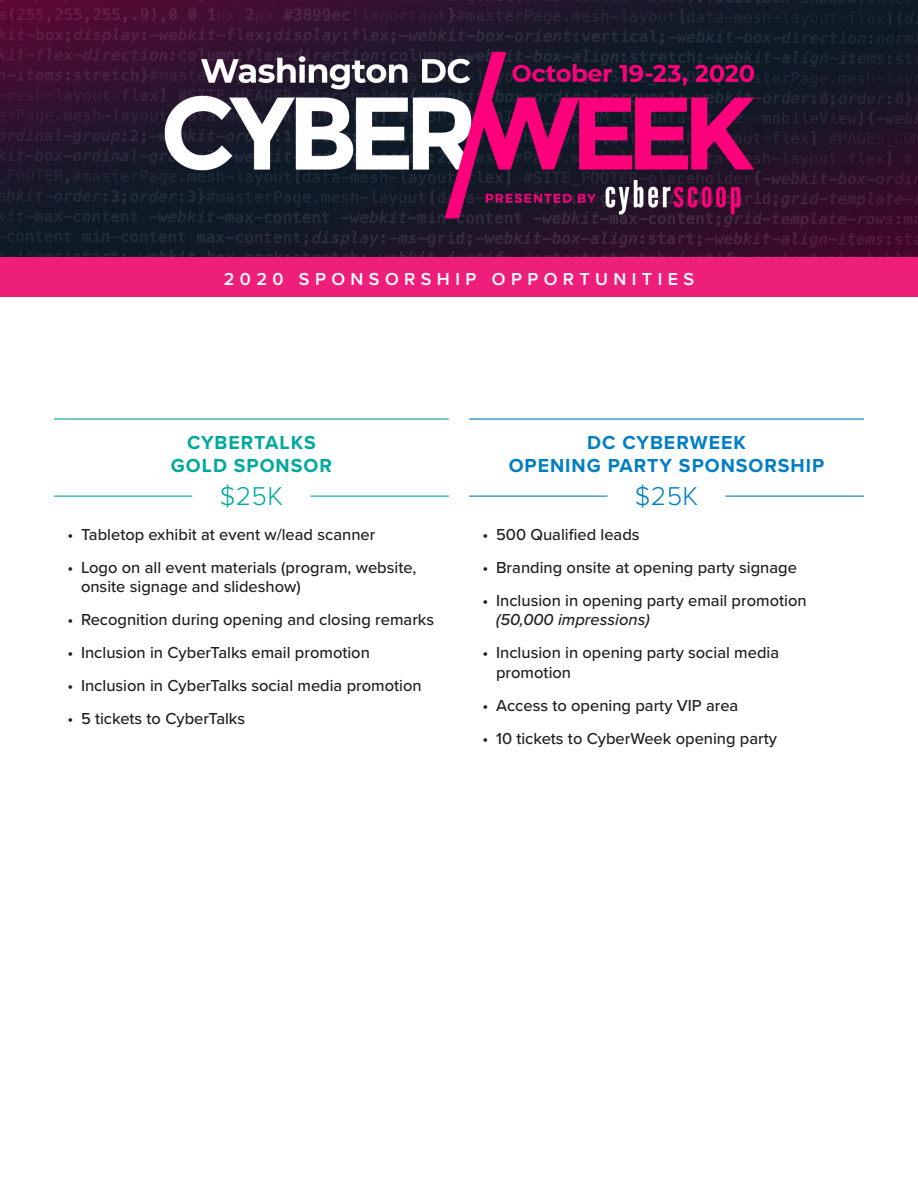
<style>
.page{position:relative;width:918px;height:1188px;background:#fff}
.page>*{position:absolute;margin:0;border:0;box-sizing:border-box;transform-origin:0 0}
.t1{font:300 26.7px "Proxima Nova";color:#00a99d}
.t2{font:300 26.7px "Proxima Nova";color:#007ec5}
.t3{font:700 19.5px/22.5px "Proxima Nova";letter-spacing:.05em;color:#007ec5;text-align:center}
.t4{font:700 19.5px/22.5px "Proxima Nova";letter-spacing:.05em;color:#00a99d;text-align:center}
.t5{font:600 18px "Proxima Nova";letter-spacing:.3em;color:#fff}
.t6{font:500 16.5px/19.5px "Proxima Nova";color:#231f20}
.s1{font-style:italic}
</style>
<div class="page">
<hr style="left:54px;top:496px;width:138px;height:1px;background:#00a99d">
<hr style="left:310px;top:496px;width:139px;height:1px;background:#00a99d">
<hr style="left:54px;top:418px;width:395px;height:2px;background:#00a99d">
<hr style="left:469px;top:496px;width:139px;height:1px;background:#007ec5">
<hr style="left:726px;top:496px;width:138px;height:1px;background:#007ec5">
<hr style="left:469px;top:418px;width:395px;height:2px;background:#007ec5">
<img style="left:0;top:0;width:918px;height:258px">
<div style="left:0;top:258px;width:918px;height:39px;background:#ee1e7b"></div>
<p class="t5" style="left:224px;top:265px;width:472px">2020 SPONSORSHIP OPPORTUNITIES</p>
<p class="t4" style="left:171px;top:431px;width:163px">CYBERTALKS<br>GOLD SPONSOR</p>
<p class="t3" style="left:509px;top:431px;width:317px">DC CYBERWEEK<br>OPENING PARTY SPONSORSHIP</p>
<p class="t1" style="left:220px;top:476px;width:65px">$25K</p>
<p class="t2" style="left:635px;top:476px;width:65px">$25K</p>
<p class="t6" style="left:68px;top:524px;width:309px">• Tabletop exhibit at event w/lead scanner</p>
<p class="t6" style="left:81px;top:557px;width:337px;text-indent:-14px">• Logo on all event materials (program, website, onsite signage and slideshow)</p>
<p class="t6" style="left:68px;top:609px;width:368px">• Recognition during opening and closing remarks</p>
<p class="t6" style="left:68px;top:642px;width:304px">• Inclusion in CyberTalks email promotion</p>
<p class="t6" style="left:68px;top:675px;width:356px">• Inclusion in CyberTalks social media promotion</p>
<p class="t6" style="left:68px;top:708px;width:179px">• 5 tickets to CyberTalks</p>
<p class="t6" style="left:483px;top:524px;width:159px">• 500 Qualified leads</p>
<p class="t6" style="left:483px;top:557px;width:316px">• Branding onsite at opening party signage</p>
<p class="t6" style="left:496px;top:590px;width:312px;text-indent:-14px">• Inclusion in opening party email promotion <span class="s1">(50,000 impressions)</span></p>
<p class="t6" style="left:496px;top:642px;width:285px;text-indent:-14px">• Inclusion in opening party social media promotion</p>
<p class="t6" style="left:483px;top:695px;width:257px">• Access to opening party VIP area</p>
<p class="t6" style="left:483px;top:728px;width:296px">• 10 tickets to CyberWeek opening party</p>
</div>
